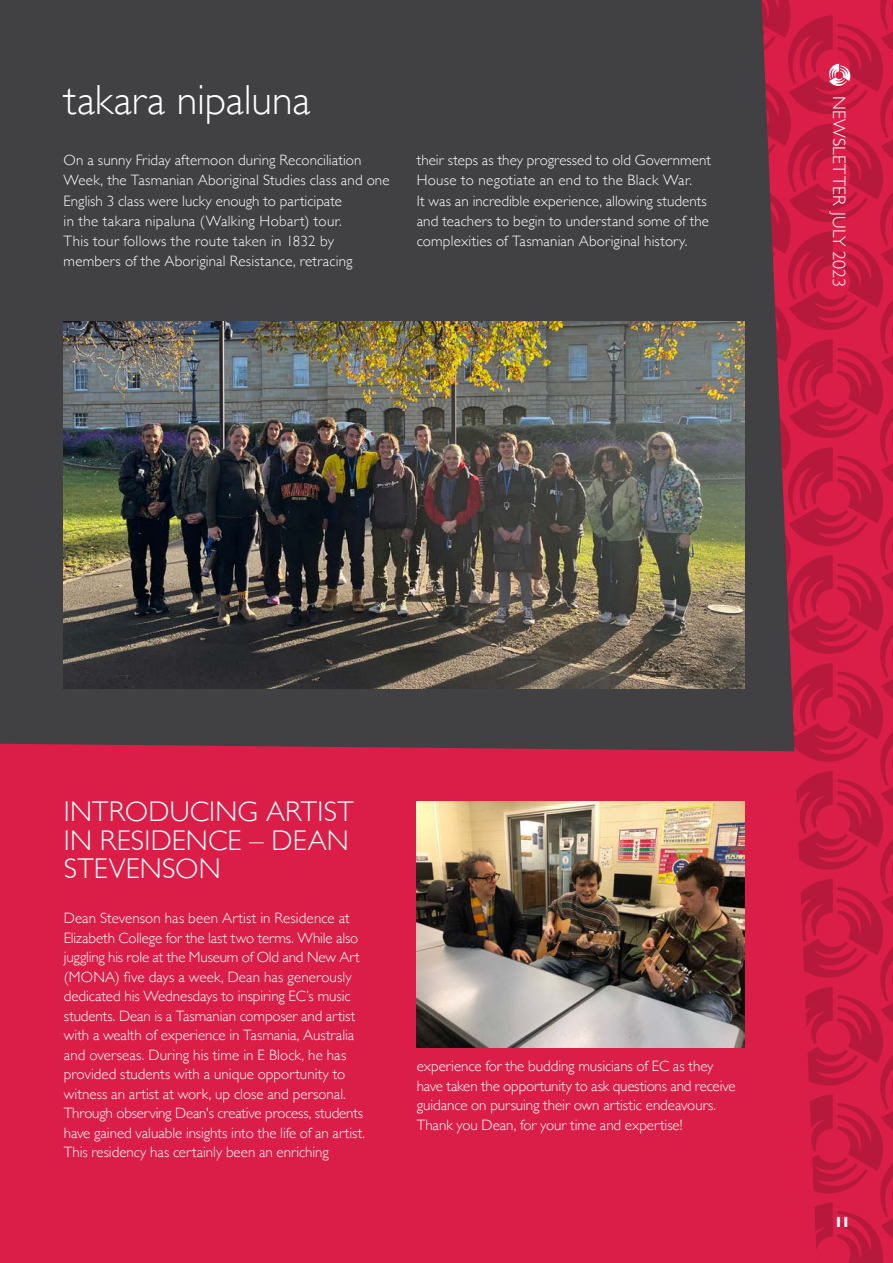
<style>
.page{position:relative;width:893px;height:1263px;background:#fff}
.page>*{position:absolute;margin:0;border:0;box-sizing:border-box;transform-origin:0 0}
.t1{font:300 42px "Gill Sans";color:#fff}
.t2{font:300 28.5px/28.5px "Gill Sans";letter-spacing:.005em;color:#fff}
.t3{font:300 18px "Gill Sans";letter-spacing:.005em;color:#fff}
.t4{font:300 15px/19.5px "Gill Sans";color:#fff}
.t5{font:700 15px "Gill Sans";color:#fff}
</style>
<div class="page">
<div style="left:0;top:752px;width:761px;height:511px;background:#da1e48"></div>
<img style="left:417px;top:802px;width:327px;height:245px">
<div style="left:0;top:0;width:761px;height:752px;background:#414042"></div>
<img style="left:64px;top:321px;width:680px;height:367px">
<svg style="left:761px;top:0;width:132px;height:1263px;background:#c21f43"></svg>
<h1 class="t1" style="left:64px;top:67px;width:248px">takara nipaluna</h1>
<p class="t4" style="left:64px;top:149px;width:327px;line-height:20.2px">On a sunny Friday afternoon during Reconciliation Week, the Tasmanian Aboriginal Studies class and one English 3 class were lucky enough to participate<br>in the takara nipaluna (Walking Hobart) tour.<br>This tour follows the route taken in 1832 by members of the Aboriginal Resistance, retracing</p>
<p class="t4" style="left:417px;top:149px;width:296px;line-height:20.2px">their steps as they progressed to old Government House to negotiate an end to the Black War.<br>It was an incredible experience, allowing students and teachers to begin to understand some of the complexities of Tasmanian Aboriginal history.</p>
<p class="t3" style="left:853px;top:96px;width:193px;rotate:90deg">NEWSLETTER JULY 2023</p>
<h2 class="t2" style="left:64px;top:796px;width:291px">INTRODUCING ARTIST<br>IN RESIDENCE – DEAN<br>STEVENSON</h2>
<p class="t4" style="left:64px;top:908px;width:303px">Dean Stevenson has been Artist in Residence at Elizabeth College for the last two terms. While also juggling his role at the Museum of Old and New Art (MONA) five days a week, Dean has generously dedicated his Wednesdays to inspiring EC’s music students. Dean is a Tasmanian composer and artist with a wealth of experience in Tasmania, Australia and overseas. During his time in E Block, he has provided students with a unique opportunity to witness an artist at work, up close and personal.<br>Through observing Dean's creative process, students have gained valuable insights into the life of an artist.<br>This residency has certainly been an enriching</p>
<p class="t4" style="left:417px;top:1056px;width:320px">experience for the budding musicians of EC as they have taken the opportunity to ask questions and receive guidance on pursuing their own artistic endeavours.<br>Thank you Dean, for your time and expertise!</p>
<p class="t5" style="left:834px;top:1209px;width:18px">11</p>
</div>
